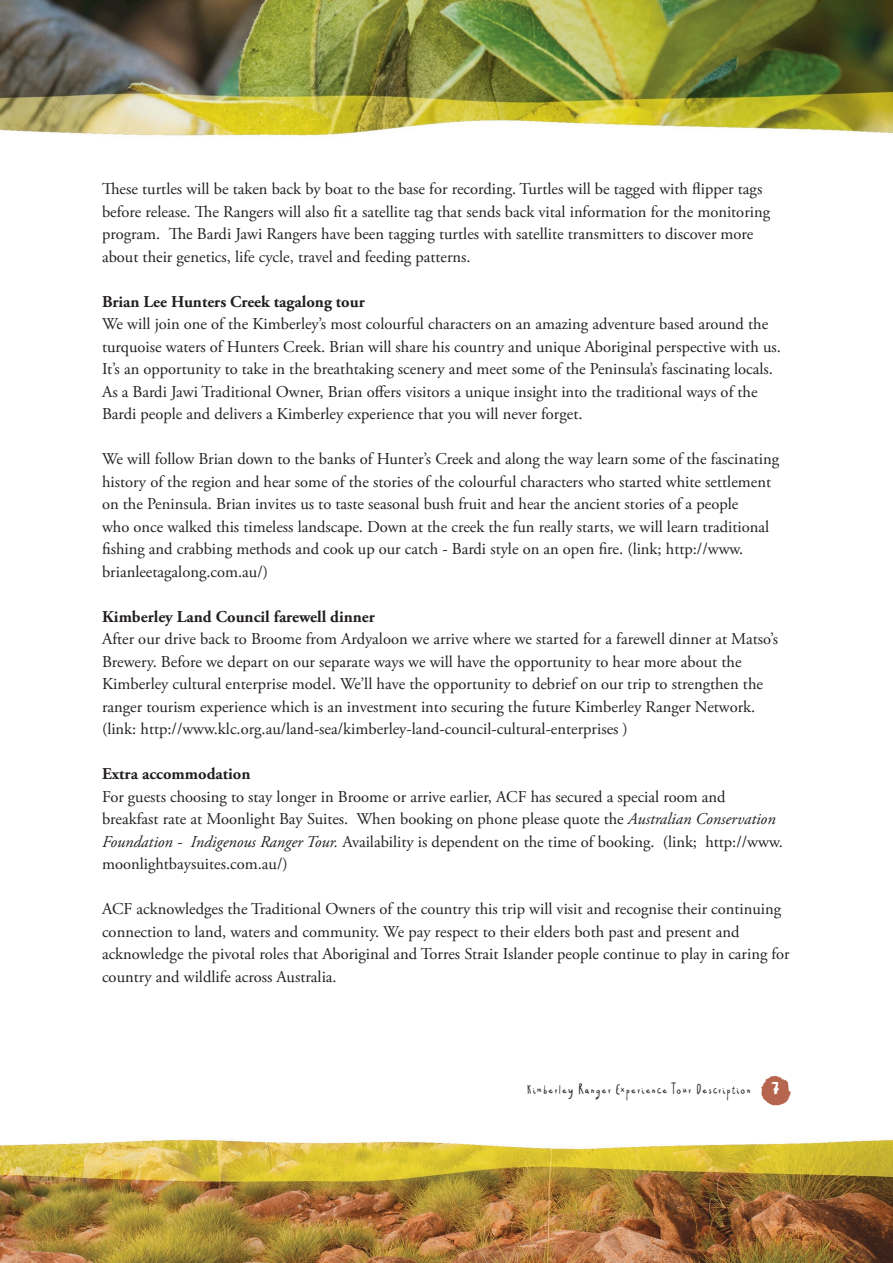
<style>
.page{position:relative;width:893px;height:1263px;background:#fff}
.page>*{position:absolute;margin:0;border:0;box-sizing:border-box;transform-origin:0 0}
.t1{font:42px "Christmas Gift";color:#fff}
.t2{font:16.5px/22.5px "Adobe Garamond Pro";color:#231f20}
.t3{font:700 16.5px "Adobe Garamond Pro";color:#231f20}
.t4{font:15px "Christmas Gift";color:#312f30}
.s1{font-style:italic}
</style>
<div class="page">
<img style="left:0;top:0;width:893px;height:136px">
<img style="left:0;top:1139px;width:893px;height:124px">
<svg style="left:761px;top:1076px;width:30px;height:30px"></svg>
<p class="t2" style="left:102px;top:178px;width:669px">These turtles will be taken back by boat to the base for recording. Turtles will be tagged with flipper tags before release. The Rangers will also fit a satellite tag that sends back vital information for the monitoring program. The Bardi Jawi Rangers have been tagging turtles with satellite transmitters to discover more about their genetics, life cycle, travel and feeding patterns.</p>
<p class="t3" style="left:102px;top:292px;width:264px">Brian Lee Hunters Creek tagalong tour</p>
<p class="t2" style="left:102px;top:313px;width:680px">We will join one of the Kimberley’s most colourful characters on an amazing adventure based around the turquoise waters of Hunters Creek. Brian will share his country and unique Aboriginal perspective with us.<br>It’s an opportunity to take in the breathtaking scenery and meet some of the Peninsula’s fascinating locals.<br>As a Bardi Jawi Traditional Owner, Brian offers visitors a unique insight into the traditional ways of the Bardi people and delivers a Kimberley experience that you will never forget.</p>
<p class="t2" style="left:102px;top:448px;width:678px">We will follow Brian down to the banks of Hunter’s Creek and along the way learn some of the fascinating history of the region and hear some of the stories of the colourful characters who started white settlement on the Peninsula. Brian invites us to taste seasonal bush fruit and hear the ancient stories of a people<br>who once walked this timeless landscape. Down at the creek the fun really starts, we will learn traditional fishing and crabbing methods and cook up our catch - Bardi style on an open fire. (link; http://www. brianleetagalong.com.au/)</p>
<p class="t3" style="left:102px;top:607px;width:274px">Kimberley Land Council farewell dinner</p>
<p class="t2" style="left:102px;top:628px;width:678px">After our drive back to Broome from Ardyaloon we arrive where we started for a farewell dinner at Matso’s Brewery. Before we depart on our separate ways we will have the opportunity to hear more about the Kimberley cultural enterprise model. We’ll have the opportunity to debrief on our trip to strengthen the ranger tourism experience which is an investment into securing the future Kimberley Ranger Network. (link: http://www.klc.org.au/land-sea/kimberley-land-council-cultural-enterprises )</p>
<p class="t3" style="left:102px;top:764px;width:150px">Extra accommodation</p>
<p class="t2" style="left:102px;top:786px;width:682px">For guests choosing to stay longer in Broome or arrive earlier, ACF has secured a special room and breakfast rate at Moonlight Bay Suites. When booking on phone please quote the <span class="s1">Australian Conservation Foundation - Indigenous Ranger Tour.</span> Availability is dependent on the time of booking. (link; http://www. moonlightbaysuites.com.au/)</p>
<p class="t2" style="left:102px;top:898px;width:689px">ACF acknowledges the Traditional Owners of the country this trip will visit and recognise their continuing connection to land, waters and community. We pay respect to their elders both past and present and acknowledge the pivotal roles that Aboriginal and Torres Strait Islander people continue to play in caring for country and wildlife across Australia.</p>
<p class="t4" style="left:527px;top:1082px;width:226px">Kimberley Ranger Experience Tour Description</p>
<p class="t1" style="left:769px;top:1068px;width:14px">7</p>
</div>
